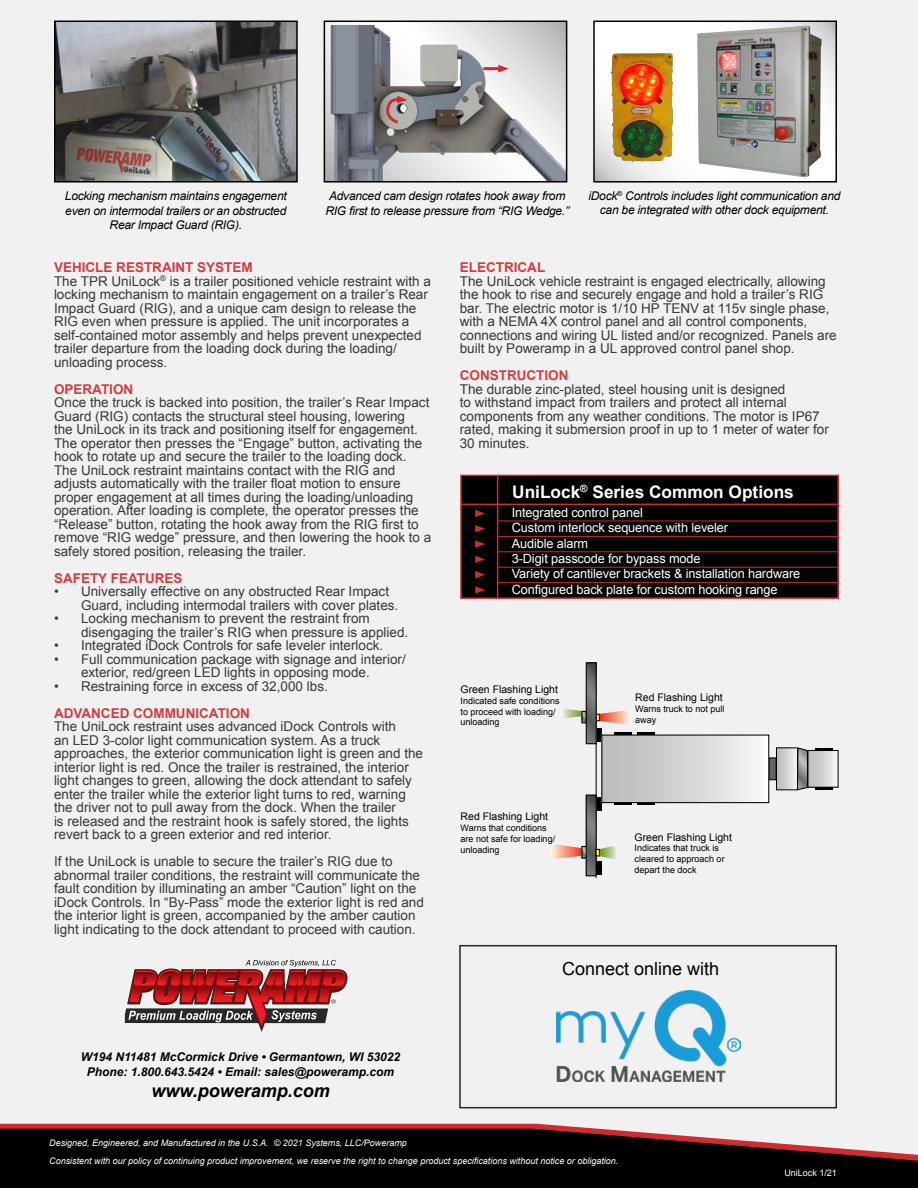
<style>
.page{position:relative;width:918px;height:1188px;background:#f1f1f2}
.page>*{position:absolute;margin:0;border:0;box-sizing:border-box;transform-origin:0 0}
.t1{font:18px "Arial";color:#000}
.t2{font:italic 700 18px "Arial";color:#000}
.t3{font:700 17.25px "Arial";color:#fff}
.t4{font:13.5px/13.5px "Arial";color:#383839}
.t5{font:700 13.5px "Arial";color:#d33d40}
.t6{font:12.75px/15.3px "Arial";letter-spacing:-.01em;color:#fff}
.t7{font:italic 12px/14.4px "Arial";letter-spacing:-.02em;color:#000;text-align:center}
.t8{font:italic 700 12px/14.4px "Arial";color:#000;text-align:center}
.t9{font:10.5px "Arial";color:#000}
.t10{font:italic 9px/18px "Arial";color:#fff}
.t11{font:9px/10.8px "Arial";color:#000}
.t12{font:9px "Arial";color:#fff}
.s1{font-weight:700;color:#d33d40}
.s2{font-size:9.3px}
</style>
<div class="page">
<svg style="left:0;top:1124px;width:601px;height:5px;background:#c53336"></svg>
<svg style="left:0;top:1129px;width:918px;height:59px;background:#191313"></svg>
<svg style="left:125px;top:960px;width:223px;height:72px"></svg>
<div style="left:461px;top:475px;width:377px;height:123px;background:#000"></div>
<div style="left:460px;top:475px;width:379px;height:124px;border:2px solid #d02c2f"></div>
<hr style="left:461px;top:504px;width:378px;height:1px;background:#d02c2f">
<svg style="left:475px;top:510px;width:10px;height:7px"></svg>
<svg style="left:475px;top:525px;width:10px;height:7px"></svg>
<svg style="left:475px;top:540px;width:10px;height:8px"></svg>
<svg style="left:475px;top:556px;width:10px;height:7px"></svg>
<svg style="left:475px;top:571px;width:10px;height:7px"></svg>
<svg style="left:475px;top:586px;width:10px;height:8px"></svg>
<hr style="left:497px;top:521px;width:342px;height:1px;background:#d02c2f">
<hr style="left:497px;top:536px;width:342px;height:1px;background:#d02c2f">
<hr style="left:497px;top:551px;width:342px;height:1px;background:#d02c2f">
<hr style="left:497px;top:567px;width:342px;height:1px;background:#d02c2f">
<hr style="left:497px;top:582px;width:342px;height:1px;background:#d02c2f">
<hr style="left:497px;top:475px;width:1px;height:123px;background:#d02c2f">
<div style="left:808px;top:750px;width:30px;height:37px;background:linear-gradient(to right,#b5b7b9,#f2f3f3)"></div>
<svg style="left:796px;top:747px;width:13px;height:44px"></svg>
<div style="left:768px;top:757px;width:9px;height:23px;background:#636466;border:1px solid #000"></div>
<hr style="left:637px;top:802px;width:18px;height:3px;background:#000">
<div style="left:596px;top:797px;width:6px;height:14px;background:#000"></div>
<div style="left:596px;top:728px;width:6px;height:13px;background:#000"></div>
<svg style="left:778px;top:749px;width:15px;height:39px"></svg>
<div style="left:776px;top:747px;width:22px;height:43px;border:1px solid #000"></div>
<div style="left:602px;top:735px;width:167px;height:68px;background:linear-gradient(to right,#b5b7b9,#f7f7f7)"></div>
<div style="left:601px;top:735px;width:168px;height:68px;border:1px solid #000"></div>
<hr style="left:614px;top:802px;width:18px;height:3px;background:#000">
<hr style="left:637px;top:732px;width:18px;height:3px;background:#000">
<hr style="left:614px;top:732px;width:18px;height:3px;background:#000">
<svg style="left:588px;top:797px;width:7px;height:77px"></svg>
<div style="left:586px;top:795px;width:11px;height:81px;border:1px solid #000"></div>
<svg style="left:597px;top:711px;width:33px;height:13px"></svg>
<svg style="left:550px;top:844px;width:36px;height:15px"></svg>
<div style="left:581px;top:846px;width:6px;height:13px;border:1px solid #000"></div>
<svg style="left:561px;top:709px;width:25px;height:12px"></svg>
<div style="left:581px;top:711px;width:6px;height:12px;border:1px solid #000"></div>
<svg style="left:588px;top:664px;width:7px;height:78px"></svg>
<div style="left:586px;top:662px;width:11px;height:82px;border:1px solid #000"></div>
<svg style="left:596px;top:846px;width:21px;height:13px"></svg>
<hr style="left:815px;top:787px;width:18px;height:3px;background:#000">
<hr style="left:815px;top:748px;width:18px;height:3px;background:#000">
<hr style="left:596px;top:743px;width:1px;height:54px;background:#000">
<div style="left:596px;top:861px;width:6px;height:14px;background:#000"></div>
<img style="left:57px;top:24px;width:238px;height:156px">
<div style="left:54px;top:21px;width:244px;height:162px;border:2px solid #000"></div>
<svg style="left:596px;top:24px;width:238px;height:156px"></svg>
<div style="left:593px;top:21px;width:244px;height:162px;border:2px solid #000"></div>
<img style="left:327px;top:26px;width:237px;height:154px">
<div style="left:324px;top:21px;width:243px;height:162px;border:2px solid #000"></div>
<hr style="left:483px;top:67px;width:18px;height:3px;background:#d02c2f">
<svg style="left:498px;top:65px;width:11px;height:7px"></svg>
<svg style="left:383px;top:96px;width:25px;height:30px"></svg>
<img style="left:696px;top:26px;width:126px;height:151px">
<img style="left:610px;top:53px;width:63px;height:109px">
<div style="left:459px;top:945px;width:378px;height:163px;border:2px solid #292829"></div>
<img style="left:556px;top:991px;width:184px;height:91px">
<p class="t7" style="left:65px;top:189px;width:223px">Locking mechanism maintains engagement even on intermodal trailers or an obstructed<br>Rear Impact Guard (RIG).</p>
<p class="t7" style="left:325px;top:189px;width:245px">Advanced cam design rotates hook away from<br>RIG first to release pressure from “RIG Wedge.”</p>
<p class="t7" style="left:588px;top:189px;width:254px">iDock<sup>®</sup> Controls includes light communication and can be integrated with other dock equipment.</p>
<p class="t4" style="left:54px;top:261px;width:378px"><span class="s1">VEHICLE RESTRAINT SYSTEM<br></span>The TPR UniLock<sup>®</sup> is a trailer positioned vehicle restraint with a locking mechanism to maintain engagement on a trailer’s Rear Impact Guard (RIG), and a unique cam design to release the RIG even when pressure is applied. The unit incorporates a self-contained motor assembly and helps prevent unexpected trailer departure from the loading dock during the loading/ unloading process.</p>
<p class="t5" style="left:54px;top:380px;width:81px">OPERATION</p>
<p class="t4" style="left:54px;top:396px;width:379px">Once the truck is backed into position, the trailer’s Rear Impact Guard (RIG) contacts the structural steel housing, lowering<br>the UniLock in its track and positioning itself for engagement.<br>The operator then presses the “Engage” button, activating the hook to rotate up and secure the trailer to the loading dock.<br>The UniLock restraint maintains contact with the RIG and adjusts automatically with the trailer float motion to ensure proper engagement at all times during the loading/unloading operation. After loading is complete, the operator presses the “Release” button, rotating the hook away from the RIG first to remove “RIG wedge” pressure, and then lowering the hook to a safely stored position, releasing the trailer.</p>
<p class="t5" style="left:54px;top:569px;width:130px">SAFETY FEATURES</p>
<p class="t4" style="left:81px;top:585px;width:319px;text-indent:-27px">• Universally effective on any obstructed Rear Impact<br>Guard, including intermodal trailers with cover plates.</p>
<p class="t4" style="left:81px;top:612px;width:329px;text-indent:-27px">• Locking mechanism to prevent the restraint from disengaging the trailer’s RIG when pressure is applied.</p>
<p class="t4" style="left:54px;top:639px;width:331px">• Integrated iDock Controls for safe leveler interlock.</p>
<p class="t4" style="left:81px;top:652px;width:326px;text-indent:-27px">• Full communication package with signage and interior/ exterior, red/green LED lights in opposing mode.</p>
<p class="t4" style="left:54px;top:679px;width:275px">• Restraining force in excess of 32,000 lbs.</p>
<p class="t5" style="left:54px;top:704px;width:197px">ADVANCED COMMUNICATION</p>
<p class="t4" style="left:54px;top:720px;width:371px">The UniLock restraint uses advanced iDock Controls with<br>an LED 3-color light communication system. As a truck approaches, the exterior communication light is green and the interior light is red. Once the trailer is restrained, the interior light changes to green, allowing the dock attendant to safely enter the trailer while the exterior light turns to red, warning the driver not to pull away from the dock. When the trailer<br>is released and the restraint hook is safely stored, the lights revert back to a green exterior and red interior.</p>
<p class="t4" style="left:54px;top:855px;width:371px">If the UniLock is unable to secure the trailer’s RIG due to abnormal trailer conditions, the restraint will communicate the fault condition by illuminating an amber “Caution” light on the iDock Controls. In “By-Pass” mode the exterior light is red and the interior light is green, accompanied by the amber caution light indicating to the dock attendant to proceed with caution.</p>
<p class="t5" style="left:460px;top:259px;width:87px">ELECTRICAL</p>
<p class="t4" style="left:460px;top:274px;width:378px">The UniLock vehicle restraint is engaged electrically, allowing the hook to rise and securely engage and hold a trailer’s RIG bar. The electric motor is 1/10 HP TENV at 115v single phase, with a NEMA 4X control panel and all control components, connections and wiring UL listed and/or recognized. Panels are built by Poweramp in a UL approved control panel shop.</p>
<p class="t5" style="left:460px;top:367px;width:110px">CONSTRUCTION</p>
<p class="t4" style="left:460px;top:382px;width:371px">The durable zinc-plated, steel housing unit is designed<br>to withstand impact from trailers and protect all internal components from any weather conditions. The motor is IP67 rated, making it submersion proof in up to 1 meter of water for 30 minutes.</p>
<p class="t3" style="left:512px;top:481px;width:283px">UniLock<sup>®</sup> Series Common Options</p>
<p class="t6" style="left:512px;top:505px;width:290px">Integrated control panel<br>Custom interlock sequence with leveler<br>Audible alarm<br>3-Digit passcode for bypass mode<br>Variety of cantilever brackets &amp; installation hardware Configured back plate for custom hooking range</p>
<p class="t9" style="left:461px;top:682px;width:99px">Green Flashing Light</p>
<p class="t11" style="left:461px;top:695px;width:101px">Indicated safe conditions to proceed with loading/ unloading</p>
<p class="t9" style="left:635px;top:691px;width:89px">Red Flashing Light</p>
<p class="t11" style="left:635px;top:703px;width:91px">Warns truck to not pull away</p>
<p class="t9" style="left:461px;top:810px;width:89px">Red Flashing Light</p>
<p class="t11" style="left:461px;top:823px;width:96px">Warns that conditions are not safe for loading/ unloading</p>
<p class="t9" style="left:635px;top:830px;width:99px">Green Flashing Light</p>
<p class="t11" style="left:635px;top:843px;width:92px">Indicates that truck is cleared to approach or depart the dock</p>
<h1 class="t1" style="left:562px;top:957px;width:159px">Connect online with</h1>
<p class="t8" style="left:81px;top:1050px;width:321px">W194 N11481 McCormick Drive • Germantown, WI 53022<br>Phone: 1.800.643.5424 • Email: sales@poweramp.com</p>
<h1 class="t2" style="left:151px;top:1079px;width:180px">www.poweramp.com</h1>
<p class="t10" style="left:49px;top:1134px;width:571px">Designed, Engineered, and Manufactured in the U.S.A. © 2021 Systems, LLC/Poweramp<br>Consistent with our policy of continuing product improvement, we reserve the right to change product specifications without notice or obligation<span class="s2">.</span></p>
<p class="t12" style="left:784px;top:1167px;width:54px">UniLock 1/21</p>
</div>
